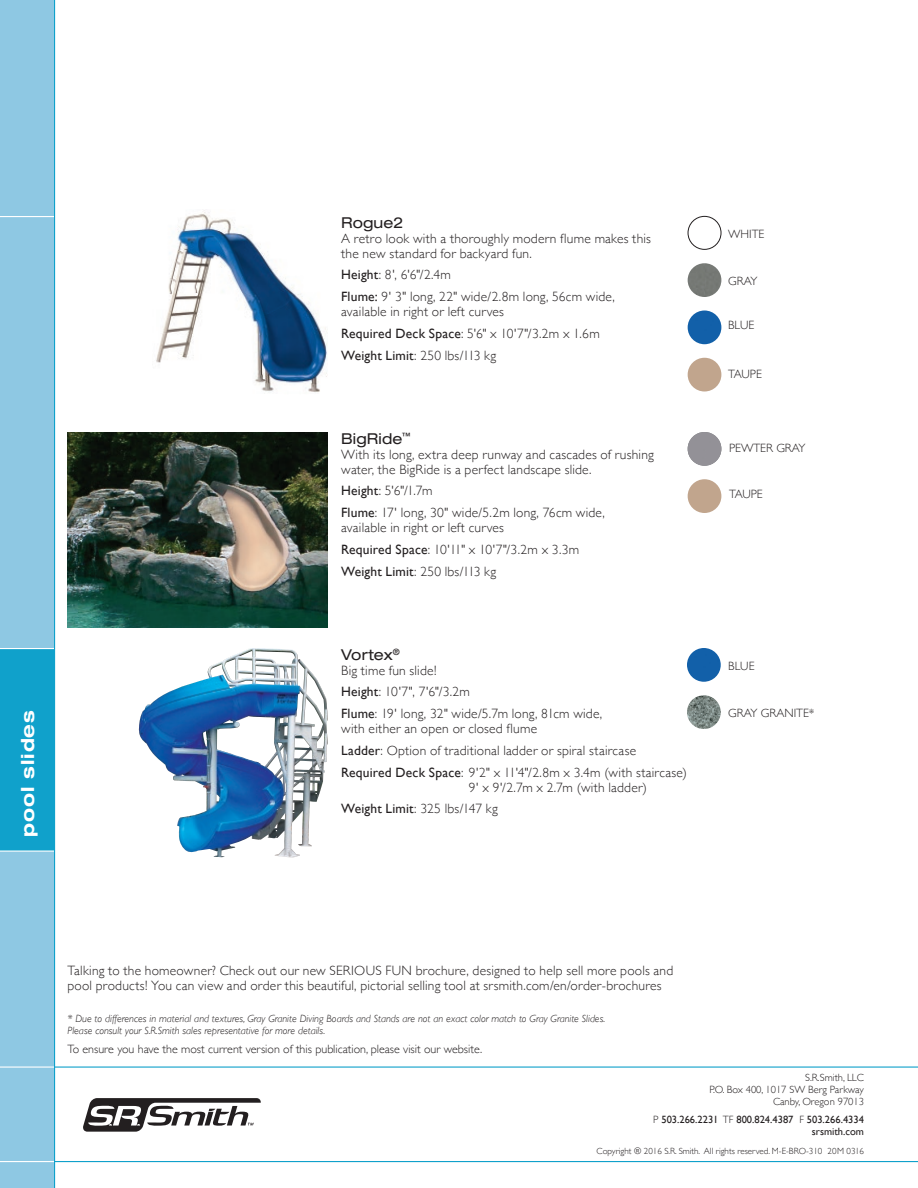
<style>
.page{position:relative;width:918px;height:1188px;background:#fff}
.page>*{position:absolute;margin:0;border:0;box-sizing:border-box;transform-origin:0 0}
.t1{font:700 expanded 18px "Helvetica Neue";color:#fff}
.t2{font:expanded 15px "Helvetica Neue";letter-spacing:.01em;color:#231f20}
.t3{font:300 13.5px/21.8px "Gill Sans";letter-spacing:.015em;color:#231f20}
.t4{font:300 12px "Gill Sans";color:#231f20}
.t5{font:italic 300 10.5px/12px "Gill Sans";color:#231f20}
.t6{font:300 10.5px/12px "Gill Sans";color:#231f20;text-align:right}
.t7{font:10.5px/12px "Gill Sans";color:#231f20;text-align:right}
.t8{font:300 9px "Gill Sans";color:#231f20}
.s1{font-weight:400}
.s2{font-weight:300}
</style>
<div class="page">
<div style="left:0;top:0;width:55px;height:1188px;background:#8ec8e3"></div>
<img style="left:68px;top:432px;width:260px;height:196px">
<hr style="left:0;top:1161px;width:55px;height:1px;background:#fff">
<div style="left:0;top:648px;width:55px;height:202px;background:#10a1cb"></div>
<hr style="left:0;top:216px;width:54px;height:1px;background:#fff">
<hr style="left:54px;top:1161px;width:864px;height:1px;background:#10a1cb">
<hr style="left:0;top:648px;width:54px;height:1px;background:#fff">
<hr style="left:0;top:1066px;width:56px;height:2px;background:#fff">
<hr style="left:0;top:850px;width:55px;height:2px;background:#fff">
<hr style="left:54px;top:1066px;width:864px;height:2px;background:#10a1cb">
<hr style="left:54px;top:0;width:1px;height:1188px;background:#10a1cb">
<img style="left:156px;top:210px;width:171px;height:182px">
<img style="left:688px;top:432px;width:33px;height:34px;border-radius:17px">
<div style="left:688px;top:479px;width:33px;height:34px;background:#c1a58d;border-radius:50%"></div>
<img style="left:138px;top:648px;width:190px;height:210px">
<img style="left:687px;top:648px;width:34px;height:34px;border-radius:17px">
<img style="left:687px;top:695px;width:34px;height:34px;border-radius:17px">
<svg style="left:83px;top:1098px;width:178px;height:34px"></svg>
<img style="left:688px;top:263px;width:33px;height:34px;border-radius:17px">
<img style="left:688px;top:310px;width:33px;height:34px;border-radius:17px">
<div style="left:688px;top:358px;width:33px;height:34px;background:#c1a58d;border-radius:50%"></div>
<div style="left:688px;top:216px;width:33px;height:34px;border:1px solid #231f20;border-radius:50%"></div>
<h1 class="t1" style="left:16px;top:837px;width:128px;rotate:-90deg">pool slides</h1>
<p class="t2" style="left:341px;top:213px;width:64px">Rogue2</p>
<p class="t3" style="left:341px;top:230px;width:311px;line-height:15px">A retro look with a thoroughly modern flume makes this the new standard for backyard fun.</p>
<p class="t3" style="left:341px;top:264px;width:275px"><span class="s1">Height</span>: 8', 6'6"/2.4m<br><span class="s1">Flume:</span> 9' 3" long, 22" wide/2.8m long, 56cm wide,</p>
<p class="t3" style="left:341px;top:300px;width:260px">available in right or left curves<br><span class="s1">Required Deck Space</span>: 5'6" x 10'7"/3.2m x 1.6m<br><span class="s1">Weight Limit</span>: 250 lbs/113 kg</p>
<p class="t2" style="left:341px;top:429px;width:71px">BigRide<sup>™</sup></p>
<p class="t3" style="left:341px;top:446px;width:314px;line-height:15px">With its long, extra deep runway and cascades of rushing water, the BigRide is a perfect landscape slide.</p>
<p class="t3" style="left:341px;top:480px;width:265px"><span class="s1">Height</span>: 5'6"/1.7m<br><span class="s1">Flume</span>: 17' long, 30" wide/5.2m long, 76cm wide,</p>
<p class="t3" style="left:341px;top:516px;width:239px">available in right or left curves<br><span class="s1">Required Space</span>: 10'11" x 10'7"/3.2m x 3.3m<br><span class="s1">Weight Limit</span>: 250 lbs/113 kg</p>
<p class="t2" style="left:341px;top:645px;width:60px">Vortex<sup>®</sup></p>
<p class="t3" style="left:341px;top:659px;width:263px">Big time fun slide!<br><span class="s1">Height</span>: 10'7", 7'6"/3.2m<br><span class="s1">Flume</span>: 19' long, 32" wide/5.7m long, 81cm wide,</p>
<p class="t3" style="left:341px;top:717px;width:347px">with either an open or closed flume<br><span class="s1">Ladder</span>: Option of traditional ladder or spiral staircase<br><span class="s1">Required Deck Space</span>: 9'2" x 11'4"/2.8m x 3.4m (with staircase)</p>
<p class="t3" style="left:341px;top:776px;width:307px;text-indent:127px">9' x 9'/2.7m x 2.7m (with ladder)<br><span class="s1">Weight Limit</span>: 325 lbs/147 kg</p>
<p class="t4" style="left:728px;top:224px;width:31px">white</p>
<p class="t4" style="left:728px;top:272px;width:31px">gray</p>
<p class="t4" style="left:728px;top:316px;width:28px">BLUE</p>
<p class="t4" style="left:728px;top:365px;width:35px">TAUPE</p>
<p class="t4" style="left:729px;top:439px;width:78px">PEWTER GRAY</p>
<p class="t4" style="left:729px;top:484px;width:35px">TAUPE</p>
<p class="t4" style="left:728px;top:656px;width:8px">blue</p>
<p class="t4" style="left:728px;top:704px;width:88px">gray granite*</p>
<p class="t3" style="left:68px;top:962px;width:607px;line-height:15px">Talking to the homeowner? Check out our new SERI OUS FUN brochure, designed to help sell more pools and pool products! You can view and order this beautiful, pictorial selling tool at srsmith.com/en/order-brochures</p>
<p class="t5" style="left:68px;top:1013px;width:539px">* Due to differences in material and textures, Gray Granite Diving Boards and Stands are not an exact color match to Gray Granite Slides.<br>Please consult your S.R.Smith sales representative for more details.</p>
<p class="t4" style="left:68px;top:1040px;width:416px">To ensure you have the most current version of this publication, please visit our website.</p>
<p class="t6" style="left:710px;top:1071px;width:156px">S.R.Smith, LLC<br>P.O. Box 400, 1017 SW Berg Parkway<br>Canby, Oregon 97013</p>
<p class="t7" style="left:653px;top:1114px;width:212px"><span class="s2">P</span> 503.266.2231 <span class="s2">TF</span> 800.824.4387 <span class="s2">F</span> 503.266.4334 srsmith.com</p>
<p class="t8" style="left:597px;top:1144px;width:269px">Copyright ® 2016 S.R. Smith. All rights reserved. M-E-BRO-310 20M 0316</p>
</div>
